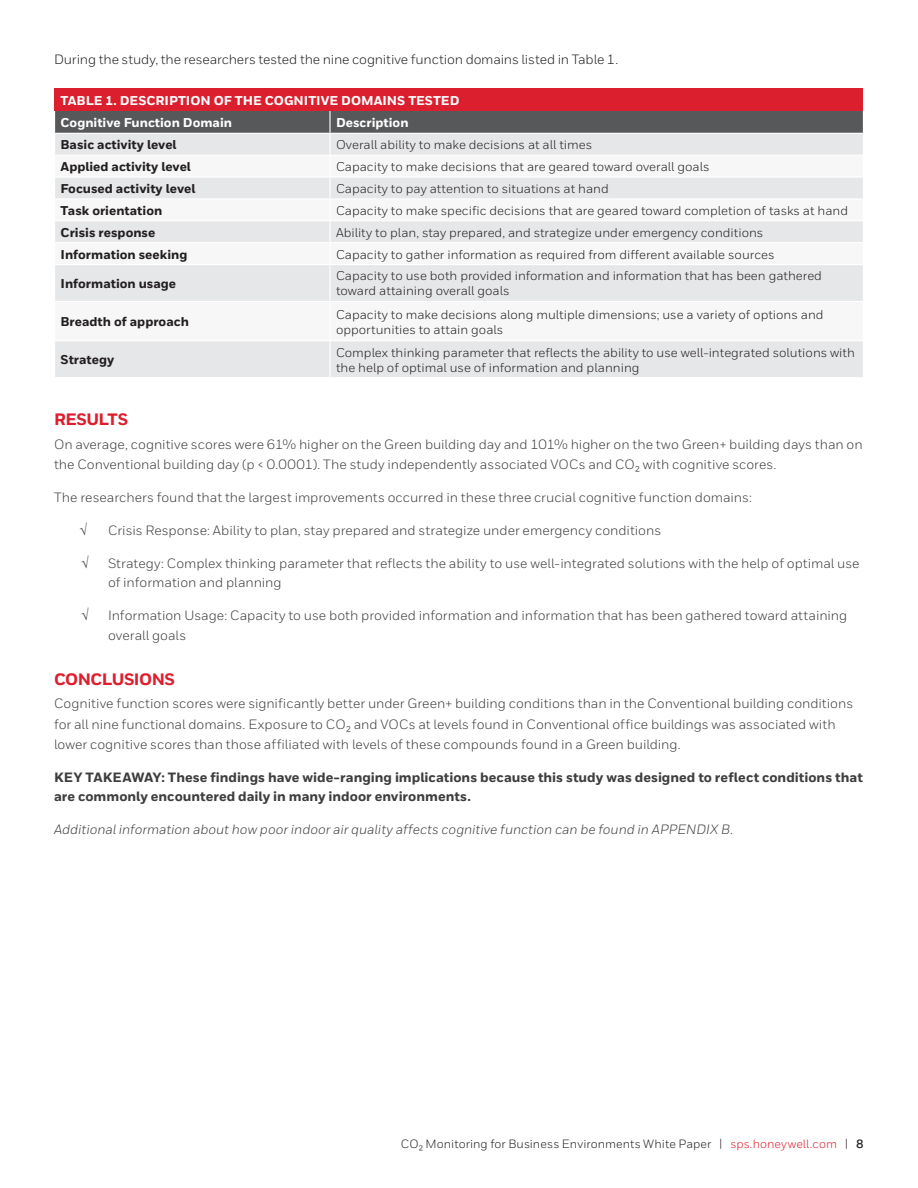
<style>
.page{position:relative;width:918px;height:1188px;background:#fff}
.page>*{position:absolute;margin:0;border:0;box-sizing:border-box;transform-origin:0 0}
.t1{font:800 16.5px "Honeywell Sans";letter-spacing:-.035em;color:#dc1f2e}
.t2{font:13.5px/19.5px "Honeywell Sans";color:#3e3e3f}
.t3{font:800 13.5px/19.5px "Honeywell Sans";color:#3e3e3f}
.t4{font:italic 13.5px "Honeywell Sans";letter-spacing:-.005em;color:#3e3e3f}
.t5{font:13.5px "Honeywell Sans";letter-spacing:-.01em;color:#231f20}
.t6{font:12.75px/15px "Honeywell Sans";color:#231f20}
.t7{font:800 12.75px "Honeywell Sans";color:#231f20}
.t8{font:800 12.75px/22.2px "Honeywell Sans";color:#fff}
.t9{font:12px "Honeywell Sans";letter-spacing:.005em;color:#231f20}
.s1{color:#dc1f2e}
.s2{font-weight:700}
</style>
<div class="page">
<div style="left:55px;top:89px;width:808px;height:22px;background:#dc1f2e"></div>
<div style="left:55px;top:341px;width:808px;height:36px;background:#e6e7e9"></div>
<div style="left:55px;top:265px;width:808px;height:36px;background:#e6e7e9"></div>
<hr style="left:329px;top:265px;width:2px;height:36px;background:#fff">
<hr style="left:329px;top:341px;width:2px;height:36px;background:#fff">
<svg style="left:54px;top:111px;width:810px;height:131px"></svg>
<p class="t5" style="left:54px;top:52px;width:566px">During the study, the researchers tested the nine cognitive function domains listed in Table 1.</p>
<p class="t8" style="left:61px;top:90px;width:400px">TABLE 1. DESCRIPTION OF THE COGNITIVE DOMAINS TESTED<br>Cognitive Function Domain</p>
<p class="t8" style="left:336px;top:112px;width:74px">Description</p>
<p class="t7" style="left:61px;top:137px;width:118px">Basic activity level</p>
<p class="t6" style="left:336px;top:137px;width:258px">Overall ability to make decisions at all times</p>
<p class="t7" style="left:61px;top:159px;width:132px">Applied activity level</p>
<p class="t6" style="left:336px;top:159px;width:375px">Capacity to make decisions that are geared toward overall goals</p>
<p class="t7" style="left:61px;top:181px;width:136px">Focused activity level</p>
<p class="t6" style="left:336px;top:181px;width:274px">Capacity to pay attention to situations at hand</p>
<p class="t7" style="left:61px;top:203px;width:103px">Task orientation</p>
<p class="t6" style="left:336px;top:203px;width:514px">Capacity to make specific decisions that are geared toward completion of tasks at hand</p>
<p class="t7" style="left:61px;top:224px;width:96px">Crisis response</p>
<p class="t6" style="left:336px;top:225px;width:429px">Ability to plan, stay prepared, and strategize under emergency conditions</p>
<p class="t7" style="left:61px;top:246px;width:128px">Information seeking</p>
<p class="t6" style="left:336px;top:247px;width:440px">Capacity to gather information as required from different available sources</p>
<p class="t7" style="left:61px;top:276px;width:117px">Information usage</p>
<p class="t6" style="left:336px;top:269px;width:488px">Capacity to use both provided information and information that has been gathered toward attaining overall goals</p>
<p class="t7" style="left:61px;top:314px;width:130px">Breadth of approach</p>
<p class="t6" style="left:336px;top:307px;width:489px">Capacity to make decisions along multiple dimensions; use a variety of options and opportunities to attain goals</p>
<p class="t7" style="left:61px;top:352px;width:55px">Strategy</p>
<p class="t6" style="left:336px;top:345px;width:520px">Complex thinking parameter that reflects the ability to use well-integrated solutions with the help of optimal use of information and planning</p>
<p class="t1" style="left:54px;top:410px;width:76px">RESULTS</p>
<p class="t2" style="left:54px;top:435px;width:810px">On average, cognitive scores were 61% higher on the Green building day and 101% higher on the two Green+ building days than on the Conventional building day (p &lt; 0.0001). The study independently associated VOCs and CO2 with cognitive scores.</p>
<p class="t2" style="left:54px;top:487px;width:699px">The researchers found that the largest improvements occurred in these three crucial cognitive function domains:</p>
<p class="t2" style="left:108px;top:520px;width:555px">Crisis Response: Ability to plan, stay prepared and strategize under emergency conditions</p>
<p class="t2" style="left:108px;top:553px;width:753px">Strategy: Complex thinking parameter that reflects the ability to use well-integrated solutions with the help of optimal use of information and planning</p>
<p class="t2" style="left:108px;top:606px;width:741px">Information Usage: Capacity to use both provided information and information that has been gathered toward attaining overall goals</p>
<p class="t1" style="left:54px;top:669px;width:123px">CONCLUSIONS</p>
<p class="t2" style="left:54px;top:693px;width:801px;line-height:21px">Cognitive function scores were significantly better under Green+ building conditions than in the Conventional building conditions for all nine functional domains. Exposure to CO2 and VOCs at levels found in Conventional office buildings was associated with</p>
<p class="t2" style="left:54px;top:735px;width:628px">lower cognitive scores than those affiliated with levels of these compounds found in a Green building.</p>
<p class="t3" style="left:54px;top:768px;width:810px">KEY TAKEAWAY: These findings have wide-ranging implications because this study was designed to reflect conditions that are commonly encountered daily in many indoor environments.</p>
<p class="t4" style="left:54px;top:822px;width:681px">Additional information about how poor indoor air quality affects cognitive function can be found in APPENDIX B.</p>
<p class="t9" style="left:401px;top:1136px;width:464px">CO2 Monitoring for Business Environments White Paper | <span class="s1">sps.honeywell.com</span> | <span class="s2">8</span></p>
</div>
